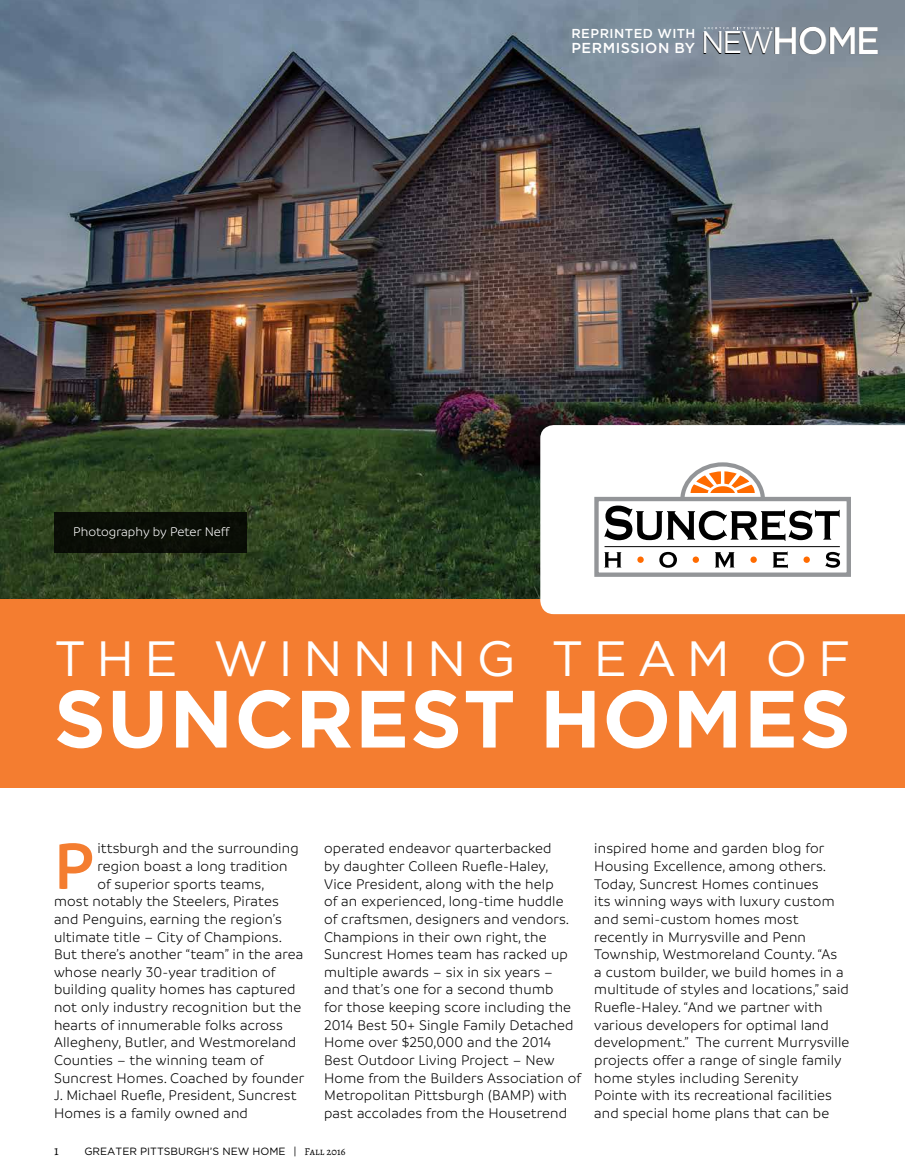
<style>
.page{position:relative;width:905px;height:1175px;background:#fff}
.page>*{position:absolute;margin:0;border:0;box-sizing:border-box;transform-origin:0 0}
.t1{font:700 81px "Gotham";letter-spacing:.015em;color:#fff}
.t2{font:600 69.3px "Branding";color:#f47d30}
.t3{font:49.5px "Gotham";letter-spacing:.21em;color:#fff}
.t4{font:300 15px/17.7px "Branding";letter-spacing:.01em;color:#000}
.t5{font:500 14.4px "Gotham";letter-spacing:.035em;color:#fff}
.t6{font:300 13.5px "Branding";color:#fff}
.t7{font:13.5px "Alegreya SC";color:#000}
.t8{font:500 12.9px "Gotham";letter-spacing:.035em;color:#fff}
.t9{font:10.5px "Gotham";color:#000}
.s1{font-weight:400;font-size:31.35px;color:#000}
.s2{font-size:38.4px;color:#000}
.s3{font-family:"Alegreya SC"}
</style>
<div class="page">
<div style="left:0;top:598px;width:904px;height:189px;background:#f47d30"></div>
<img style="left:0;top:0;width:904px;height:598px">
<svg style="left:540px;top:425px;width:364px;height:189px"></svg>
<svg style="left:682px;top:465px;width:80px;height:79px"></svg>
<div style="left:680px;top:462px;width:85px;height:75px;border:4px solid #939598;border-radius:50%"></div>
<div style="left:596px;top:499px;width:252px;height:75px;background:#fff"></div>
<div style="left:594px;top:497px;width:256px;height:80px;border:4px solid #939598"></div>
<hr style="left:604px;top:546px;width:235px;height:1px;background:#000">
<svg style="left:604px;top:471px;width:235px;height:70px"></svg>
<svg style="left:604px;top:552px;width:17px;height:15px"></svg>
<svg style="left:637px;top:556px;width:6px;height:7px"></svg>
<svg style="left:659px;top:552px;width:18px;height:16px"></svg>
<svg style="left:692px;top:556px;width:7px;height:7px"></svg>
<svg style="left:715px;top:552px;width:19px;height:15px"></svg>
<svg style="left:750px;top:556px;width:6px;height:7px"></svg>
<svg style="left:772px;top:552px;width:15px;height:16px"></svg>
<svg style="left:803px;top:556px;width:6px;height:7px"></svg>
<svg style="left:825px;top:552px;width:15px;height:16px"></svg>
<div style="left:54px;top:512px;width:193px;height:40px;background:#0a0e06"></div>
<svg style="left:704px;top:27px;width:68px;height:2px"></svg>
<p class="t6" style="left:73px;top:525px;width:158px">Photography by Peter Neff</p>
<p class="t5" style="left:571px;top:39px;width:310px">PERMISSION BY <span class="s1">NEW</span><span class="s2">HOME</span></p>
<p class="t8" style="left:571px;top:25px;width:126px">REPRINTED WITH</p>
<h3 class="t3" style="left:54px;top:626px;width:798px">THE WINNING TEAM OF</h3>
<h1 class="t1" style="left:54px;top:665px;width:798px">SUNCREST HOMES</h1>
<h2 class="t2" style="left:54px;top:828px;width:41px">P</h2>
<p class="t4" style="left:97px;top:839px;width:203px">ittsburgh and the surrounding</p>
<p class="t4" style="left:97px;top:857px;width:192px">region boast a long tradition</p>
<p class="t4" style="left:97px;top:875px;width:169px">of superior sports teams,</p>
<p class="t4" style="left:54px;top:892px;width:226px">most notably the Steelers, Pirates</p>
<p class="t4" style="left:54px;top:910px;width:229px">and Penguins, earning the region’s</p>
<p class="t4" style="left:54px;top:928px;width:229px">ultimate title – City of Champions.</p>
<p class="t4" style="left:54px;top:945px;width:251px">But there’s another “team” in the area</p>
<p class="t4" style="left:54px;top:963px;width:223px">whose nearly 30-year tradition of</p>
<p class="t4" style="left:54px;top:980px;width:243px">building quality homes has captured</p>
<p class="t4" style="left:54px;top:998px;width:249px">not only industry recognition but the</p>
<p class="t4" style="left:54px;top:1016px;width:230px">hearts of innumerable folks across</p>
<p class="t4" style="left:54px;top:1033px;width:244px">Allegheny, Butler, and Westmoreland</p>
<p class="t4" style="left:54px;top:1051px;width:211px">Counties – the winning team of</p>
<p class="t4" style="left:54px;top:1069px;width:252px">Suncrest Homes. Coached by founder</p>
<p class="t4" style="left:54px;top:1086px;width:244px">J. Michael Ruefle, President, Suncrest</p>
<p class="t4" style="left:54px;top:1104px;width:195px">Homes is a family owned and</p>
<p class="t4" style="left:324px;top:839px;width:258px">operated endeavor quarterbacked<br>by daughter Colleen Ruefle-Haley,<br>Vice President, along with the help<br>of an experienced, long-time huddle<br>of craftsmen, designers and vendors.<br>Champions in their own right, the Suncrest Homes team has racked up multiple awards – six in six years – and that’s one for a second thumb<br>for those keeping score including the 2014 Best 50+ Single Family Detached Home over $250,000 and the 2014<br>Best Outdoor Living Project – New Home from the Builders Association of Metropolitan Pittsburgh (BAMP) with past accolades from the Housetrend</p>
<p class="t4" style="left:594px;top:839px;width:257px">inspired home and garden blog for Housing Excellence, among others.<br>Today, Suncrest Homes continues<br>its winning ways with luxury custom and semi-custom homes most recently in Murrysville and Penn Township, Westmoreland County. “As<br>a custom builder, we build homes in a multitude of styles and locations,” said Ruefle-Haley. “And we partner with various developers for optimal land development.” The current Murrysville projects offer a range of single family home styles including Serenity<br>Pointe with its recreational facilities and special home plans that can be</p>
<p class="t7" style="left:54px;top:1142px;width:6px">1</p>
<p class="t9" style="left:84px;top:1144px;width:263px">GREATER PITTSBURGH’S NEW HOME | <span class="s3">Fall 2016</span></p>
</div>
